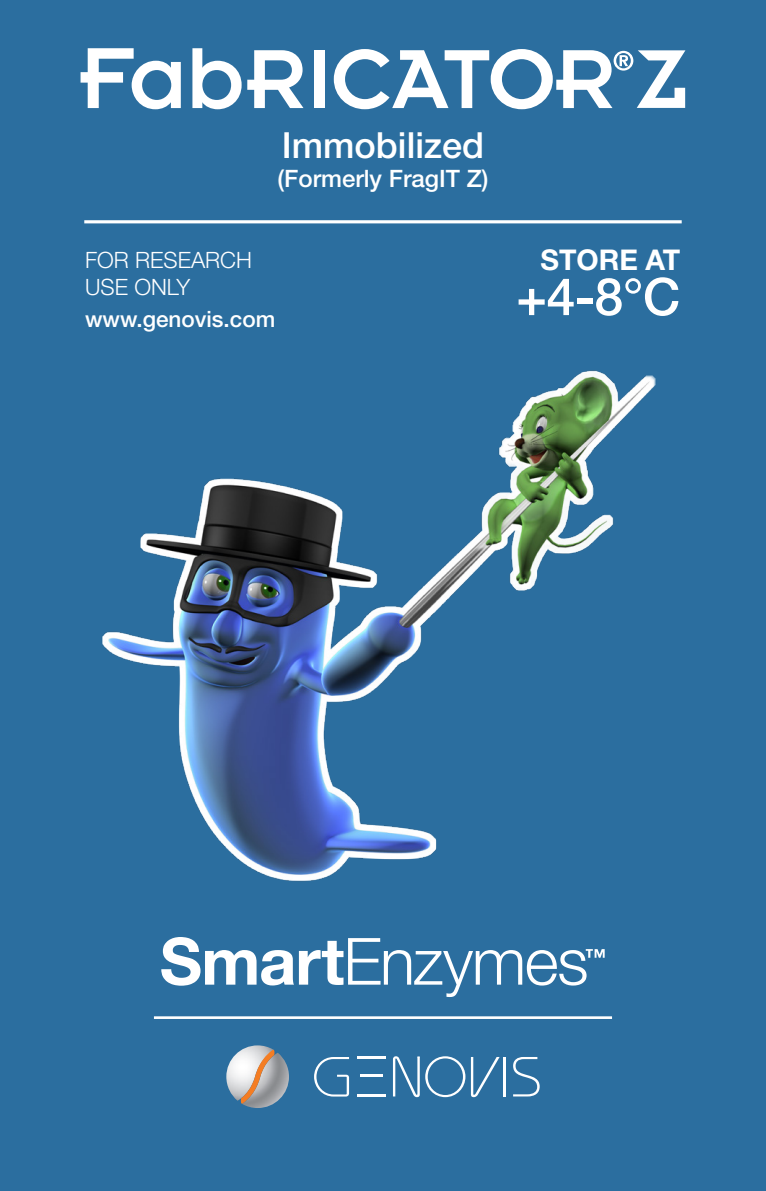
<style>
.page{position:relative;width:766px;height:1191px;background:#fff}
.page>*{position:absolute;margin:0;border:0;box-sizing:border-box;transform-origin:0 0}
.t1{font:500 51.6px "Helvetica Neue LT Pro";color:#fff}
.t2{font:500 36px "Helvetica Neue";color:#fff}
.t3{font:700 28.5px "Helvetica Neue LT Pro";color:#fff}
.t4{font:500 24px "Helvetica Neue";color:#fff}
.t5{font:300 22.5px/27px "Helvetica Neue LT Pro";color:#fff}
.t6{font:500 22.5px "Helvetica Neue LT Pro";color:#fff}
</style>
<div class="page">
<div style="left:0;top:0;width:765px;height:1191px;background:#2b6e9f"></div>
<hr style="left:84px;top:220px;width:597px;height:3px;background:#fff">
<svg style="left:161px;top:937px;width:443px;height:60px"></svg>
<hr style="left:154px;top:1016px;width:458px;height:3px;background:#fff">
<img style="left:102px;top:370px;width:554px;height:511px">
<svg style="left:393px;top:1056px;width:26px;height:41px"></svg>
<svg style="left:471px;top:1057px;width:28px;height:40px"></svg>
<svg style="left:425px;top:1056px;width:40px;height:41px"></svg>
<hr style="left:503px;top:1057px;width:3px;height:39px;background:#fff">
<svg style="left:513px;top:1057px;width:26px;height:39px"></svg>
<svg style="left:357px;top:1057px;width:28px;height:2px"></svg>
<hr style="left:356px;top:1094px;width:29px;height:2px;background:#fff">
<hr style="left:359px;top:1074px;width:23px;height:2px;background:#fff">
<svg style="left:314px;top:1057px;width:35px;height:39px"></svg>
<img style="left:226px;top:1045px;width:46px;height:55px">
<img style="left:241px;top:1052px;width:48px;height:56px">
<svg style="left:240px;top:1049px;width:34px;height:54px;background:#cebcaf"></svg>
<svg style="left:80px;top:48px;width:101px;height:61px"></svg>
<svg style="left:192px;top:48px;width:49px;height:61px"></svg>
<svg style="left:247px;top:50px;width:56px;height:58px"></svg>
<div style="left:314px;top:50px;width:11px;height:58px;background:#fff"></div>
<svg style="left:334px;top:49px;width:351px;height:60px"></svg>
<p class="t2" style="left:282px;top:123px;width:204px">Immobilized</p>
<p class="t4" style="left:277px;top:165px;width:212px">(Formerly FragIT Z)</p>
<p class="t5" style="left:85px;top:246px;width:168px">FOR RESEARCH<br>USE ONLY</p>
<p class="t6" style="left:85px;top:305px;width:192px">www.genovis.com</p>
<p class="t3" style="left:540px;top:242px;width:141px">STORE AT</p>
<p class="t1" style="left:516px;top:266px;width:166px">+4-8°C</p>
</div>
